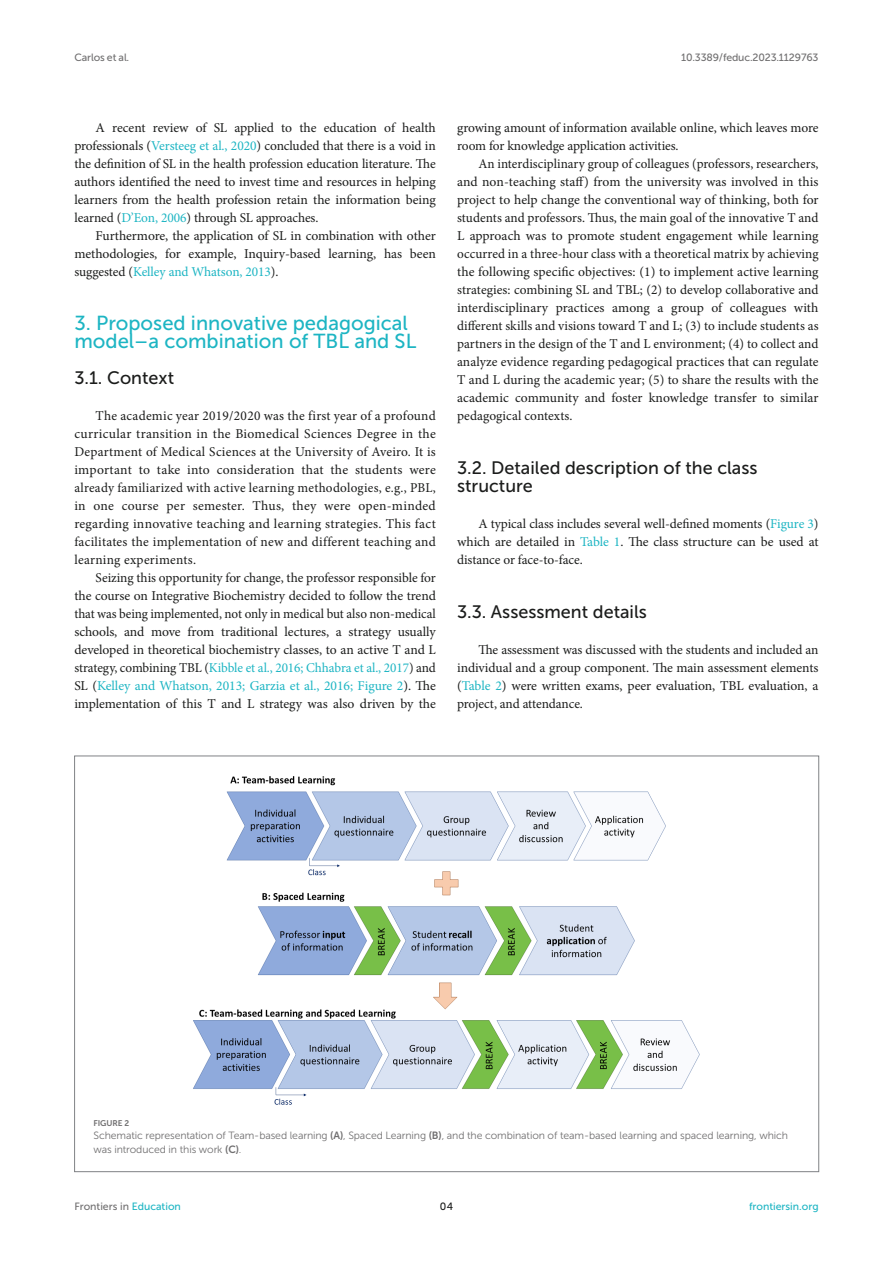
<style>
.page{position:relative;width:893px;height:1263px;background:#fff}
.page>*{position:absolute;margin:0;border:0;box-sizing:border-box;transform-origin:0 0}
.HEAD_1{font:20.25px/18px "Museo Sans 500";color:#1db5c3}
.HEAD_2{font:18px/18px "Museo Sans 500";color:#1b1c1b}
.HEAD_2_after_HEAD_1{font:18px "Museo Sans 500";color:#1b1c1b}
.TEXT{font:13.5px/18px "Minion Pro";letter-spacing:-.005em;color:#1b1c1b;text-align:justify}
.TEXT_FLUSH{font:13.5px/18px "Minion Pro";color:#1b1c1b;text-align:justify}
.FIG_LEG{font:10.5px/13.5px "Museo Sans 300";letter-spacing:-.01em;color:#706f70}
.t1{font:10.5px "Museo Sans 500";letter-spacing:-.015em;color:#706f70}
.t2{font:10.5px "Museo Sans 500";color:#1db5c3}
.t3{font:10.5px "Museo Sans 500";color:#1b1c1b}
.FIG_HD{font:8.25px "Museo Sans 700";letter-spacing:-.01em;color:#706f70}
.s1{color:#1db5c3}
.s2{font-family:"Museo Sans 700"}
</style>
<div class="page">
<img style="left:193px;top:776px;width:507px;height:329px">
<p class="t1" style="left:74px;top:51px;width:56px">Carlos et al.</p>
<p class="t1" style="left:681px;top:51px;width:139px">10.3389/feduc.2023.1129763</p>
<p class="TEXT" style="left:74px;top:119px;width:363px;text-indent:21px">A recent review of SL applied to the education of health professionals (<span class="s1">Versteeg et al., 2020</span>) concluded that there is a void in the definition of SL in the health profession education literature. The authors identified the need to invest time and resources in helping learners from the health profession retain the information being learned (<span class="s1">D’Eon, 2006</span>) through SL approaches.</p>
<p class="TEXT" style="left:74px;top:227px;width:363px;text-indent:21px">Furthermore, the application of SL in combination with other methodologies, for example, Inquiry-based learning, has been suggested (<span class="s1">Kelley and Whatson, 2013</span>).</p>
<p class="HEAD_1" style="left:74px;top:314px;width:343px">3. Proposed innovative pedagogical model–a combination of TBL and SL</p>
<p class="HEAD_2_after_HEAD_1" style="left:74px;top:368px;width:101px">3.1. Context</p>
<p class="TEXT_FLUSH" style="left:74px;top:407px;width:363px;text-indent:21px">The academic year 2019/2020 was the first year of a profound curricular transition in the Biomedical Sciences Degree in the Department of Medical Sciences at the University of Aveiro. It is important to take into consideration that the students were already familiarized with active learning methodologies, e.g., PBL, in one course per semester. Thus, they were open-minded regarding innovative teaching and learning strategies. This fact facilitates the implementation of new and different teaching and learning experiments.</p>
<p class="TEXT" style="left:74px;top:569px;width:363px;text-indent:21px">Seizing this opportunity for change, the professor responsible for the course on Integrative Biochemistry decided to follow the trend that was being implemented, not only in medical but also non-medical schools, and move from traditional lectures, a strategy usually developed in theoretical biochemistry classes, to an active T and L strategy, combining TBL (<span class="s1">Kibble et al., 2016; Chhabra et al., 2017</span>) and SL (<span class="s1">Kelley and Whatson, 2013; Garzia et al., 2016; Figure 2</span>). The implementation of this T and L strategy was also driven by the</p>
<p class="TEXT" style="left:457px;top:119px;width:363px">growing amount of information available online, which leaves more room for knowledge application activities.</p>
<p class="TEXT" style="left:457px;top:155px;width:363px;text-indent:21px">An interdisciplinary group of colleagues (professors, researchers, and non-teaching staff) from the university was involved in this project to help change the conventional way of thinking, both for students and professors. Thus, the main goal of the innovative T and L approach was to promote student engagement while learning occurred in a three-hour class with a theoretical matrix by achieving the following specific objectives: (1) to implement active learning strategies: combining SL and TBL; (2) to develop collaborative and interdisciplinary practices among a group of colleagues with different skills and visions toward T and L; (3) to include students as partners in the design of the T and L environment; (4) to collect and analyze evidence regarding pedagogical practices that can regulate T and L during the academic year; (5) to share the results with the academic community and foster knowledge transfer to similar pedagogical contexts.</p>
<p class="HEAD_2" style="left:457px;top:459px;width:302px">3.2. Detailed description of the class structure</p>
<p class="TEXT_FLUSH" style="left:457px;top:515px;width:363px;text-indent:21px">A typical class includes several well-defined moments (<span class="s1">Figure 3</span>) which are detailed in <span class="s1">Table 1</span>. The class structure can be used at distance or face-to-face.</p>
<p class="HEAD_2" style="left:457px;top:603px;width:191px">3.3. Assessment details</p>
<p class="TEXT_FLUSH" style="left:457px;top:641px;width:363px;text-indent:21px">The assessment was discussed with the students and included an individual and a group component. The main assessment elements (<span class="s1">Table 2</span>) were written exams, peer evaluation, TBL evaluation, a project, and attendance.</p>
<p class="FIG_HD" style="left:94px;top:1118px;width:37px">FIGURE 2</p>
<p class="FIG_LEG" style="left:94px;top:1129px;width:696px">Schematic representation of Team-based learning <span class="s2">(A)</span>, Spaced Learning <span class="s2">(B)</span>, and the combination of team-based learning and spaced learning, which was introduced in this work <span class="s2">(C)</span>.</p>
<p class="t1" style="left:74px;top:1200px;width:108px">Frontiers in <span class="s1">Education</span></p>
<p class="t3" style="left:440px;top:1200px;width:15px">04</p>
<p class="t2" style="left:749px;top:1200px;width:71px">frontiersin.org</p>
</div>
